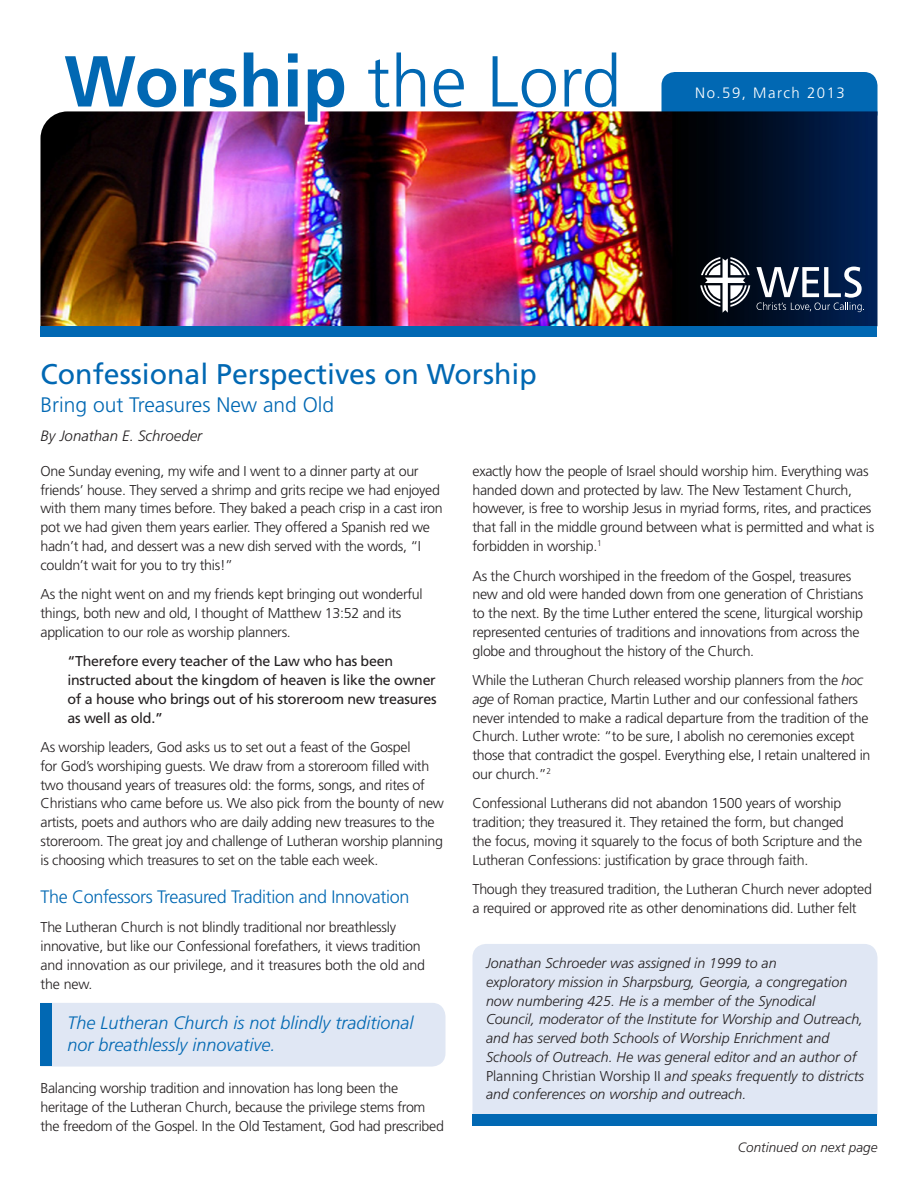
<style>
.page{position:relative;width:918px;height:1188px;background:#fff}
.page>*{position:absolute;margin:0;border:0;box-sizing:border-box;transform-origin:0 0}
.t1{font:700 72px "Frutiger LT Std";color:#0168b3}
.Newsletter_Title{font:28.5px "Frutiger LT Std";color:#0168b3}
.Newsletter_Title-2{font:300 21px "Frutiger LT Std";color:#0168b3}
.t2{font:italic 300 18px/21.6px "Frutiger LT Std";color:#0168b3}
.Newsletter_Title-3{font:300 18px "Frutiger LT Std";letter-spacing:-.02em;color:#0168b3}
.t3{font:italic 300 15px "Frutiger LT Std";color:#231f20}
.t4{font:300 15px "Frutiger LT Std";letter-spacing:.1em;color:#fff}
.t5{font:300 14.25px/18.8px "Frutiger LT Std";letter-spacing:-.02em;color:#231f20}
.Body_Text{font:italic 300 14.25px/18.8px "Frutiger LT Std";color:#231f20}
.t6{font:14.25px/18.8px "Frutiger LT Std";letter-spacing:-.02em;color:#231f20}
.t7{font:italic 300 13.5px "Frutiger LT Std";color:#231f20}
.s1{font-weight:300}
.s2{font-style:italic}
.s3{font-style:normal}
</style>
<div class="page">
<div style="left:662px;top:72px;width:216px;height:54px;background:#0168b3;border-radius:14px"></div>
<img style="left:40px;top:111px;width:838px;height:215px">
<svg style="left:700px;top:257px;width:50px;height:56px"></svg>
<svg style="left:756px;top:267px;width:108px;height:45px"></svg>
<div style="left:40px;top:326px;width:838px;height:11px;background:#0168b3"></div>
<img style="left:57px;top:111px;width:293px;height:17px">
<div style="left:472px;top:944px;width:406px;height:170px;background:#e0e7f4"></div>
<div style="left:472px;top:1114px;width:406px;height:12px;background:#0168b3"></div>
<div style="left:40px;top:1003px;width:406px;height:64px;background:#e0e7f4"></div>
<div style="left:40px;top:1003px;width:12px;height:62px;background:#0168b3"></div>
<p class="t1" style="left:64px;top:39px;width:559px">Worship <span class="s1">the Lord</span></p>
<p class="t4" style="left:695px;top:84px;width:151px">No.59, March 2013</p>
<p class="Newsletter_Title" style="left:40px;top:357px;width:498px">Confessional Perspectives on Worship</p>
<p class="Newsletter_Title-2" style="left:40px;top:393px;width:295px">Bring out Treasures New and Old</p>
<p class="t3" style="left:40px;top:427px;width:163px">By Jonathan E. Schroeder</p>
<p class="t5" style="left:40px;top:462px;width:404px">One Sunday evening, my wife and I went to a dinner party at our friends’ house. They served a shrimp and grits recipe we had enjoyed with them many times before. They baked a peach crisp in a cast iron pot we had given them years earlier. They offered a Spanish red we hadn’t had, and dessert was a new dish served with the words, “I couldn’t wait for you to try this!”</p>
<p class="t5" style="left:40px;top:585px;width:384px">As the night went on and my friends kept bringing out wonderful things, both new and old, I thought of Matthew 13:52 and its application to our role as worship planners.</p>
<p class="t6" style="left:68px;top:652px;width:371px">“Therefore every teacher of the Law who has been instructed about the kingdom of heaven is like the owner of a house who brings out of his storeroom new treasures as well as old.”</p>
<p class="t5" style="left:40px;top:738px;width:405px">As worship leaders, God asks us to set out a feast of the Gospel<br>for God’s worshiping guests. We draw from a storeroom filled with two thousand years of treasures old: the forms, songs, and rites of Christians who came before us. We also pick from the bounty of new artists, poets and authors who are daily adding new treasures to the storeroom. The great joy and challenge of Lutheran worship planning is choosing which treasures to set on the table each week.</p>
<p class="Newsletter_Title-3" style="left:40px;top:886px;width:370px">The Confessors Treasured Tradition and Innovation</p>
<p class="t5" style="left:40px;top:918px;width:386px">The Lutheran Church is not blindly traditional nor breathlessly innovative, but like our Confessional forefathers, it views tradition and innovation as our privilege, and it treasures both the old and the new.</p>
<p class="t2" style="left:68px;top:1012px;width:348px">The Lutheran Church is not blindly traditional nor breathlessly innovative.</p>
<p class="t5" style="left:40px;top:1079px;width:405px">Balancing worship tradition and innovation has long been the heritage of the Lutheran Church, because the privilege stems from the freedom of the Gospel. In the Old Testament, God had prescribed</p>
<p class="t5" style="left:472px;top:462px;width:403px">exactly how the people of Israel should worship him. Everything was handed down and protected by law. The New Testament Church, however, is free to worship Jesus in myriad forms, rites, and practices that fall in the middle ground between what is permitted and what is forbidden in worship.<sup>1</sup></p>
<p class="t5" style="left:472px;top:566px;width:392px">As the Church worshiped in the freedom of the Gospel, treasures new and old were handed down from one generation of Christians to the next. By the time Luther entered the scene, liturgical worship represented centuries of traditions and innovations from across the globe and throughout the history of the Church.</p>
<p class="t5" style="left:472px;top:671px;width:400px">While the Lutheran Church released worship planners from the <span class="s2">hoc age</span> of Roman practice, Martin Luther and our confessional fathers never intended to make a radical departure from the tradition of the Church. Luther wrote: “to be sure, I abolish no ceremonies except those that contradict the gospel. Everything else, I retain unaltered in our church.”<sup>2</sup></p>
<p class="t5" style="left:472px;top:794px;width:391px">Confessional Lutherans did not abandon 1500 years of worship tradition; they treasured it. They retained the form, but changed the focus, moving it squarely to the focus of both Scripture and the Lutheran Confessions: justification by grace through faith.</p>
<p class="t5" style="left:472px;top:880px;width:401px">Though they treasured tradition, the Lutheran Church never adopted a required or approved rite as other denominations did. Luther felt</p>
<p class="Body_Text" style="left:486px;top:954px;width:379px">Jonathan Schroeder was assigned in 1999 to an<br>exploratory mission in Sharpsburg, Georgia, a congregation now numbering 425. He is a member of the Synodical Council, moderator of the Institute for Worship and Outreach, and has served both Schools of Worship Enrichment and Schools of Outreach. He was general editor and an author of <span class="s3">Planning Christian Worship II</span> and speaks frequently to districts and conferences on worship and outreach.</p>
<p class="t7" style="left:738px;top:1139px;width:141px">Continued on next page</p>
</div>
